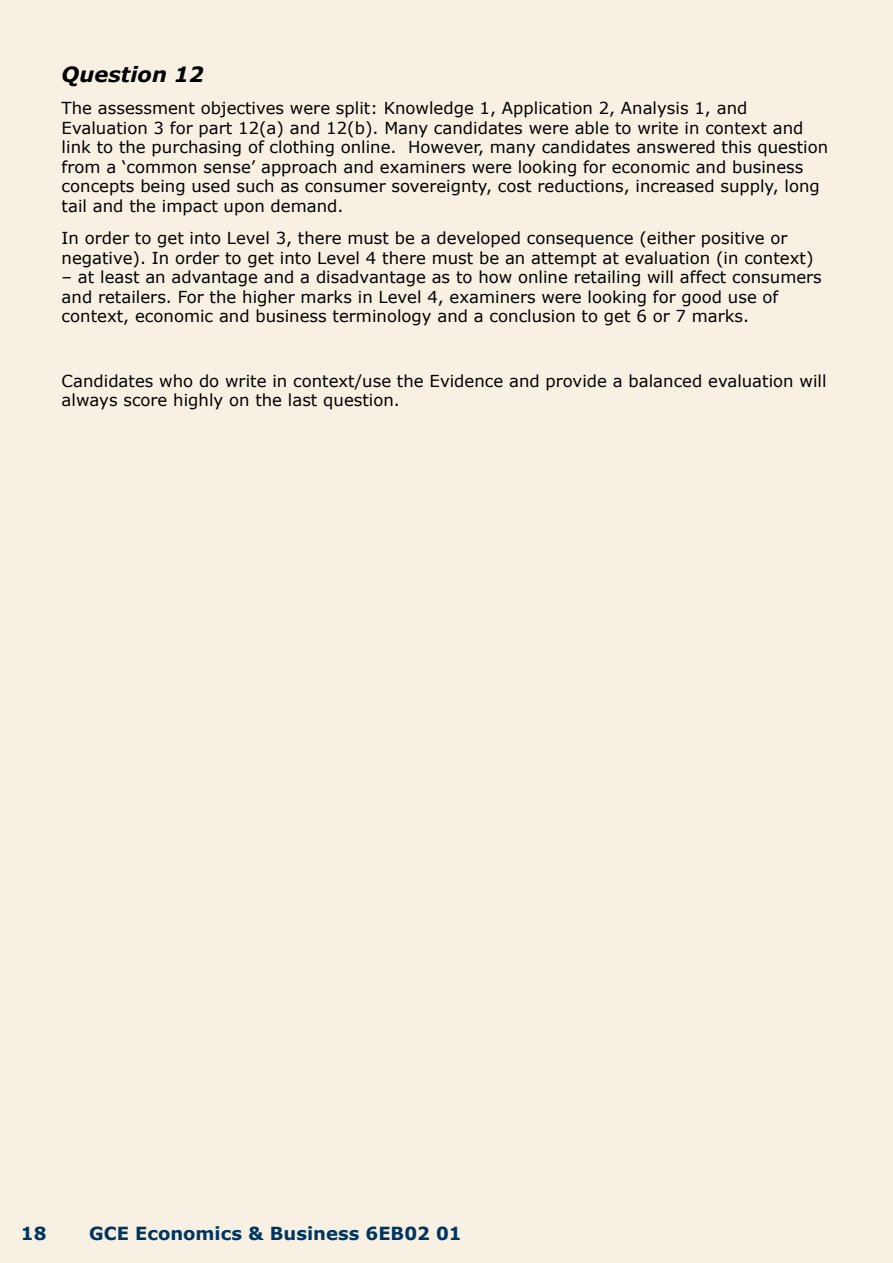
<style>
.page{position:relative;width:893px;height:1263px;background:#f8f0e2}
.page>*{position:absolute;margin:0;border:0;box-sizing:border-box;transform-origin:0 0}
.t1{font:italic 700 21px "Verdana";color:#000}
.t2{font:700 18px "Verdana";color:#00355f}
.t3{font:16.5px/19.5px "Verdana";color:#000}
</style>
<div class="page">
<p class="t1" style="left:62px;top:61px;width:144px">Question 12</p>
<p class="t3" style="left:62px;top:98px;width:768px">The assessment objectives were split: Knowledge 1, Application 2, Analysis 1, and Evaluation 3 for part 12(a) and 12(b). Many candidates were able to write in context and link to the purchasing of clothing online. However, many candidates answered this question from a ‘common sense’ approach and examiners were looking for economic and business concepts being used such as consumer sovereignty, cost reductions, increased supply, long tail and the impact upon demand.</p>
<p class="t3" style="left:62px;top:228px;width:753px">In order to get into Level 3, there must be a developed consequence (either positive or negative). In order to get into Level 4 there must be an attempt at evaluation (in context)</p>
<p class="t3" style="left:62px;top:267px;width:762px">– at least an advantage and a disadvantage as to how online retailing will affect consumers and retailers. For the higher marks in Level 4, examiners were looking for good use of context, economic and business terminology and a conclusion to get 6 or 7 marks.</p>
<p class="t3" style="left:62px;top:370px;width:766px">Candidates who do write in context/use the Evidence and provide a balanced evaluation will always score highly on the last question.</p>
<p class="t2" style="left:21px;top:1222px;width:27px">18</p>
<p class="t2" style="left:89px;top:1222px;width:374px">GCE Economics &amp; Business 6EB02 01</p>
</div>
